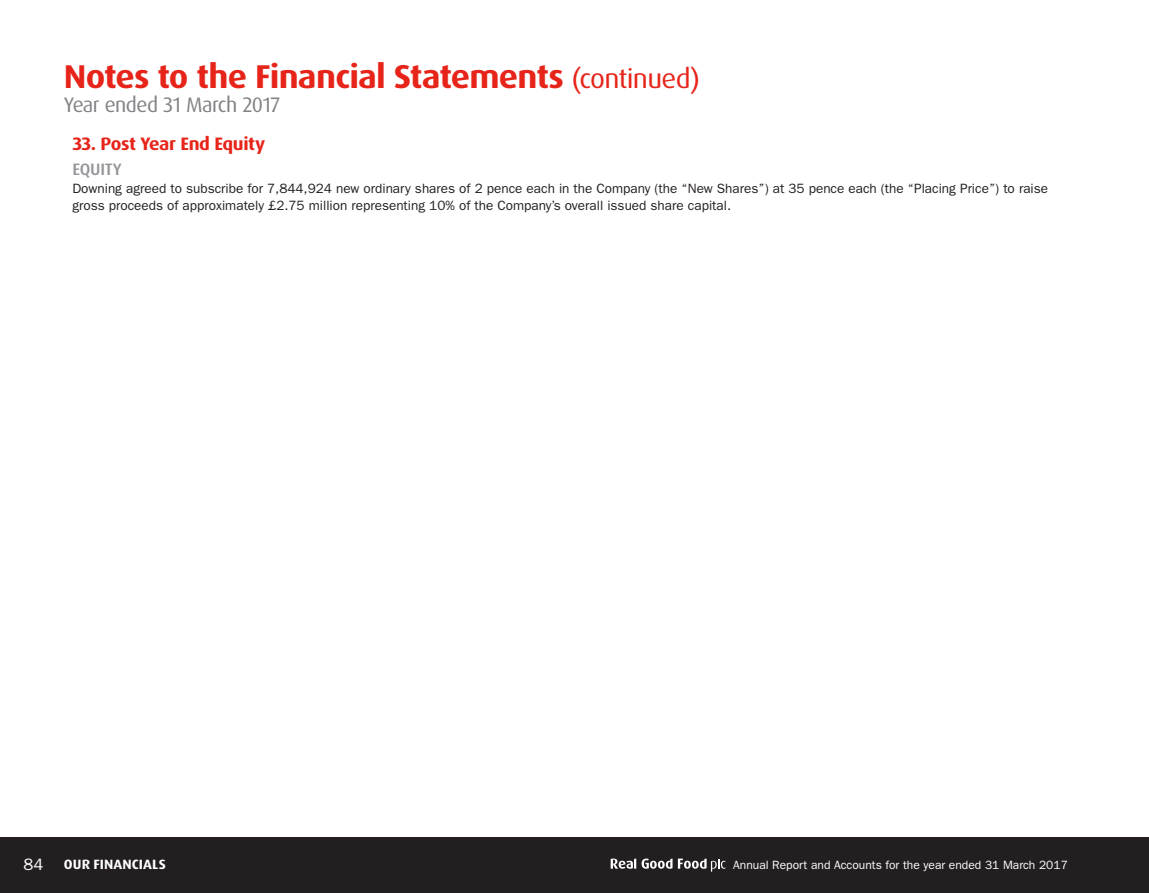
<style>
.page{position:relative;width:1149px;height:893px;background:#fff}
.page>*{position:absolute;margin:0;border:0;box-sizing:border-box;transform-origin:0 0}
.t1{font:700 33px "Dax OT";letter-spacing:-.025em;color:#e72419;scale:1.05 1}
.t2{font:21px "Dax OT";letter-spacing:-.025em;color:#808285}
.t3{font:700 18px "Dax OT";letter-spacing:-.025em;color:#e72419;scale:1.05 1}
.t4{font:500 16.5px "Dax OT";letter-spacing:-.015em;color:#939598;scale:1.05 1}
.t5{font:16.5px "ITC Franklin Gothic Std";color:#fff}
.t6{font:13.5px/16.5px "ITC Franklin Gothic Std";color:#231f20}
.t7{font:700 13.5px "Dax OT";letter-spacing:.01em;color:#fff;scale:1.05 1}
.t8{font:12px "ITC Franklin Gothic Std";color:#fff}
.s1{font-weight:400;font-size:27px}
</style>
<div class="page">
<div style="left:0;top:838px;width:1148px;height:55px;background:#231f20"></div>
<svg style="left:610px;top:859px;width:115px;height:13px"></svg>
<h1 class="t1" style="left:64px;top:55px;width:607px">Notes to the Financial Statements <span class="s1">(continued)</span></h1>
<h2 class="t2" style="left:64px;top:91px;width:218px">Year ended 31 March 2017</h2>
<h3 class="t3" style="left:72px;top:132px;width:185px">33. Post Year End Equity</h3>
<p class="t4" style="left:72px;top:159px;width:49px">EQUITY</p>
<p class="t6" style="left:72px;top:180px;width:977px">Downing agreed to subscribe for 7,844,924 new ordinary shares of 2 pence each in the Company (the “New Shares”) at 35 pence each (the “Placing Price”) to raise gross proceeds of approximately £2.75 million representing 10% of the Company’s overall issued share capital.</p>
<p class="t5" style="left:23px;top:855px;width:21px">84</p>
<p class="t7" style="left:64px;top:855px;width:99px">OUR FINANCIALS</p>
<p class="t8" style="left:733px;top:858px;width:336px">Annual Report and Accounts for the year ended 31 March 2017</p>
</div>
